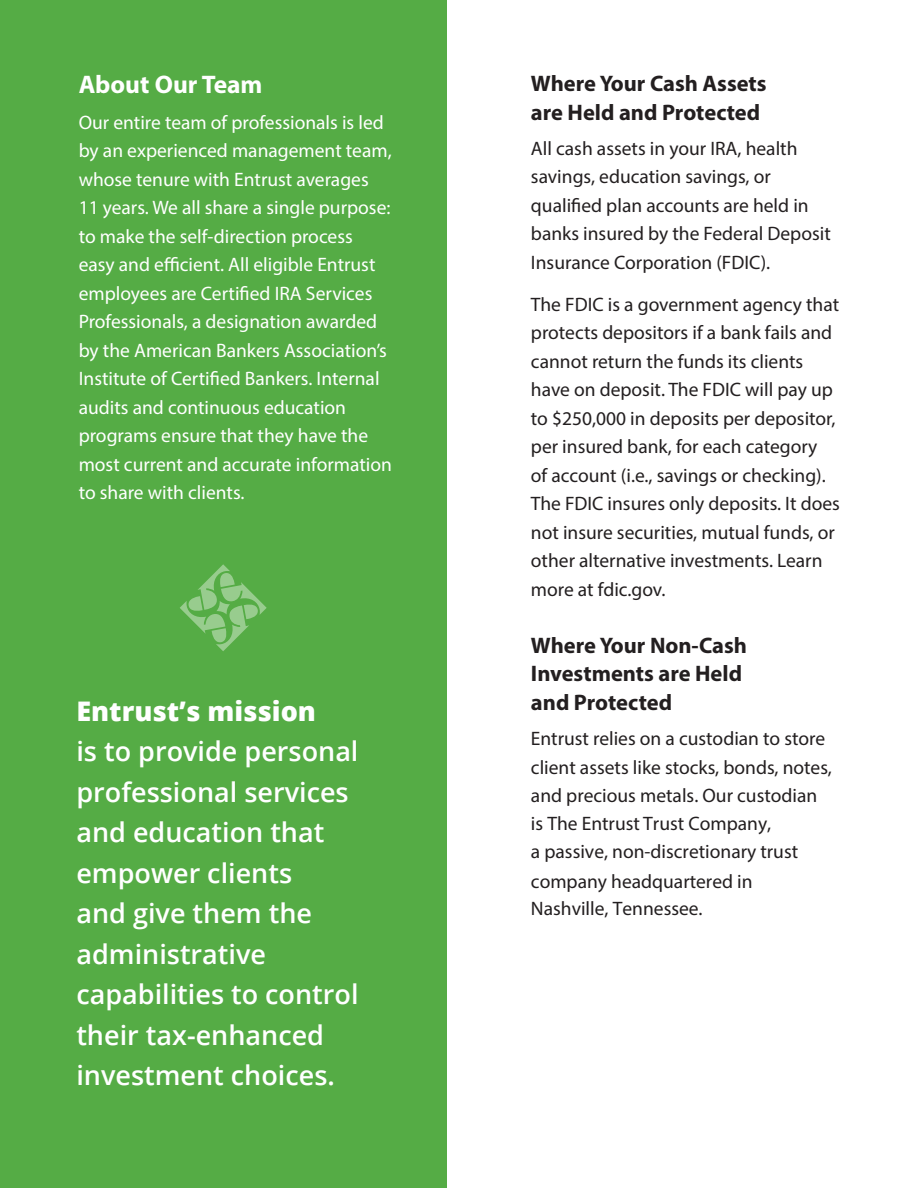
<style>
.page{position:relative;width:918px;height:1188px;background:#fff}
.page>*{position:absolute;margin:0;border:0;box-sizing:border-box;transform-origin:0 0}
.t1{font:600 27px/40.5px "Open Sans";color:#fff}
.t2{font:700 25.5px "Myriad Pro";color:#fff}
.t3{font:700 22.5px/28.5px "Myriad Pro";color:#231f20}
.t4{font:19.5px/28.5px "Myriad Pro";color:#231f20}
.t5{font:19.5px/28.5px "Myriad Pro";color:#fff}
.s1{font-weight:800}
</style>
<div class="page">
<div style="left:0;top:0;width:446px;height:1188px;background:#55ac45"></div>
<svg style="left:180px;top:564px;width:87px;height:87px"></svg>
<p class="t2" style="left:79px;top:68px;width:185px">About Our Team</p>
<p class="t5" style="left:79px;top:108px;width:315px">Our entire team of professionals is led by an experienced management team, whose tenure with Entrust averages 11 years. We all share a single purpose: to make the self-direction process easy and efficient. All eligible Entrust employees are Certified IRA Services Professionals, a designation awarded by the American Bankers Association’s Institute of Certified Bankers. Internal audits and continuous education programs ensure that they have the most current and accurate information to share with clients.</p>
<p class="t1" style="left:76px;top:690px;width:284px"><span class="s1">Entrust’s mission<br></span>is to provide personal professional services and education that empower clients<br>and give them the administrative capabilities to control their tax-enhanced investment choices.</p>
<p class="t3" style="left:531px;top:69px;width:237px">Where Your Cash Assets are Held and Protected</p>
<p class="t4" style="left:531px;top:134px;width:301px">All cash assets in your IRA, health savings, education savings, or qualified plan accounts are held in banks insured by the Federal Deposit Insurance Corporation (FDIC).</p>
<p class="t4" style="left:531px;top:290px;width:311px">The FDIC is a government agency that protects depositors if a bank fails and cannot return the funds its clients have on deposit. The FDIC will pay up to $250,000 in deposits per depositor, per insured bank, for each category<br>of account (i.e., savings or checking).<br>The FDIC insures only deposits. It does not insure securities, mutual funds, or other alternative investments. Learn more at fdic.gov.</p>
<p class="t3" style="left:531px;top:630px;width:218px">Where Your Non-Cash<br>Investments are Held and Protected</p>
<p class="t4" style="left:531px;top:724px;width:302px">Entrust relies on a custodian to store client assets like stocks, bonds, notes, and precious metals. Our custodian is The Entrust Trust Company,<br>a passive, non-discretionary trust company headquartered in<br>Nashville, Tennessee.</p>
</div>
